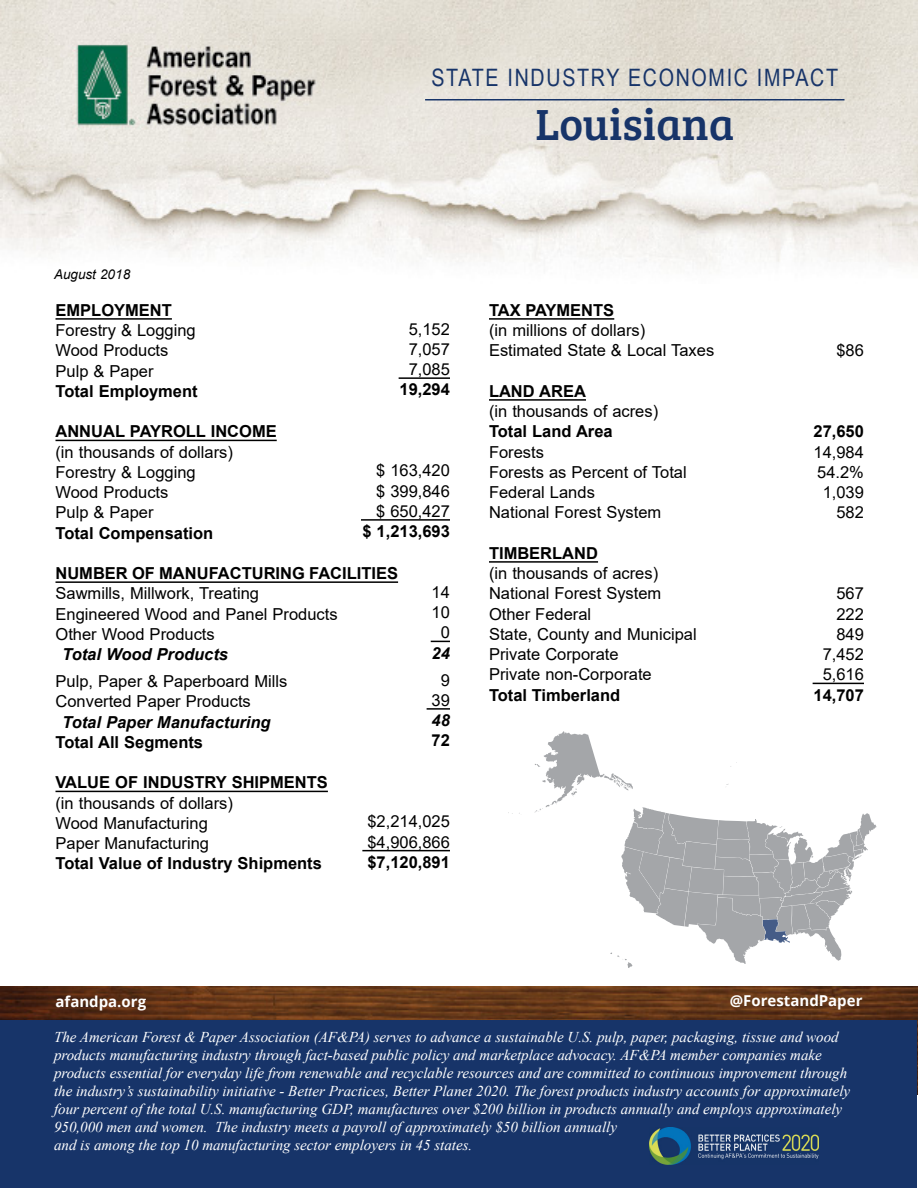
<style>
.page{position:relative;width:918px;height:1188px;background:#fff}
.page>*{position:absolute;margin:0;border:0;box-sizing:border-box;transform-origin:0 0}
.t1{font:45px "Bree Serif";color:#173469}
.t2{font:24px "Arial Narrow";letter-spacing:.07em;color:#173469}
.t3{font:16.5px/20.2px "Arial";color:#000}
.t4{font:700 16.5px "Arial";color:#000}
.t5{font:italic 700 16.5px "Arial";color:#000}
.t6{font:italic 15px/18px "Times New Roman";color:#fff}
.t7{font:700 15px "Open Sans";color:#fff}
.t8{font:italic 13.5px "Arial";color:#000}
</style>
<div class="page">
<img style="left:1px;top:987px;width:917px;height:108px">
<div style="left:1px;top:1020px;width:916px;height:168px;background:#173469"></div>
<img style="left:1px;top:0;width:917px;height:268px">
<img style="left:650px;top:1127px;width:168px;height:38px">
<hr style="left:56px;top:318px;width:116px;height:2px;background:#000">
<hr style="left:56px;top:440px;width:221px;height:1px;background:#000">
<hr style="left:56px;top:581px;width:342px;height:2px;background:#000">
<hr style="left:56px;top:791px;width:272px;height:1px;background:#000">
<hr style="left:425px;top:99px;width:419px;height:1px;background:#173469">
<hr style="left:489px;top:318px;width:125px;height:2px;background:#000">
<hr style="left:489px;top:399px;width:97px;height:2px;background:#000">
<hr style="left:489px;top:561px;width:109px;height:2px;background:#000">
<hr style="left:399px;top:377px;width:51px;height:2px;background:#000">
<hr style="left:361px;top:519px;width:89px;height:2px;background:#000">
<svg style="left:431px;top:641px;width:19px;height:1px"></svg>
<hr style="left:427px;top:708px;width:23px;height:2px;background:#000">
<hr style="left:362px;top:850px;width:88px;height:1px;background:#000">
<hr style="left:813px;top:683px;width:51px;height:1px;background:#000">
<svg style="left:534px;top:731px;width:343px;height:237px"></svg>
<p class="t8" style="left:54px;top:265px;width:78px">August 2018</p>
<h2 class="t2" style="left:431px;top:60px;width:408px">STATE INDUSTRY ECONOMIC IMPACT</h2>
<h1 class="t1" style="left:535px;top:91px;width:200px">Louisiana</h1>
<p class="t4" style="left:56px;top:298px;width:118px">EMPLOYMENT</p>
<p class="t3" style="left:56px;top:320px;width:142px">Forestry &amp; Logging<br>Wood Products<br>Pulp &amp; Paper</p>
<p class="t4" style="left:56px;top:379px;width:144px">Total Employment</p>
<p class="t4" style="left:56px;top:420px;width:223px">ANNUAL PAYROLL INCOME</p>
<p class="t3" style="left:56px;top:442px;width:179px">(in thousands of dollars)<br>Forestry &amp; Logging<br>Wood Products<br>Pulp &amp; Paper</p>
<p class="t4" style="left:56px;top:521px;width:159px">Total Compensation</p>
<p class="t4" style="left:56px;top:562px;width:344px">NUMBER OF MANUFACTURING FACILITIES</p>
<p class="t3" style="left:56px;top:583px;width:284px">Sawmills, Millwork, Treating<br>Engineered Wood and Panel Products<br>Other Wood Products</p>
<p class="t5" style="left:62px;top:643px;width:167px">Total Wood Products</p>
<p class="t3" style="left:56px;top:671px;width:234px">Pulp, Paper &amp; Paperboard Mills<br>Converted Paper Products</p>
<p class="t5" style="left:62px;top:711px;width:210px">Total Paper Manufacturing</p>
<p class="t4" style="left:56px;top:730px;width:149px">Total All Segments</p>
<p class="t4" style="left:56px;top:771px;width:274px">VALUE OF INDUSTRY SHIPMENTS</p>
<p class="t3" style="left:56px;top:793px;width:179px">(in thousands of dollars)<br>Wood Manufacturing<br>Paper Manufacturing</p>
<p class="t4" style="left:56px;top:852px;width:268px">Total Value of Industry Shipments</p>
<p class="t3" style="left:409px;top:319px;width:43px;text-align:justify">5,152<br>7,057<br>7,085</p>
<p class="t4" style="left:400px;top:378px;width:52px">19,294</p>
<p class="t3" style="left:376px;top:460px;width:75px;text-align:justify">$ 163,420 $ 399,846 $ 650,427</p>
<p class="t4" style="left:362px;top:520px;width:89px">$ 1,213,693</p>
<p class="t3" style="left:432px;top:582px;width:20px;text-align:center">14<br>10<br>0</p>
<p class="t5" style="left:432px;top:642px;width:20px">24</p>
<p class="t3" style="left:432px;top:670px;width:20px;text-align:center">9<br>39</p>
<p class="t5" style="left:432px;top:709px;width:20px">48</p>
<p class="t4" style="left:432px;top:729px;width:20px">72</p>
<p class="t3" style="left:367px;top:811px;width:84px">$2,214,025 $4,906,866</p>
<p class="t4" style="left:367px;top:850px;width:84px">$7,120,891</p>
<p class="t4" style="left:489px;top:298px;width:127px">TAX PAYMENTS</p>
<p class="t3" style="left:489px;top:320px;width:227px">(in millions of dollars)<br>Estimated State &amp; Local Taxes</p>
<p class="t4" style="left:489px;top:379px;width:99px">LAND AREA</p>
<p class="t3" style="left:489px;top:401px;width:171px">(in thousands of acres)</p>
<p class="t4" style="left:489px;top:420px;width:125px">Total Land Area</p>
<p class="t3" style="left:489px;top:442px;width:199px">Forests<br>Forests as Percent of Total<br>Federal Lands<br>National Forest System</p>
<p class="t4" style="left:489px;top:541px;width:111px">TIMBERLAND</p>
<p class="t3" style="left:489px;top:563px;width:209px">(in thousands of acres)<br>National Forest System<br>Other Federal<br>State, County and Municipal<br>Private Corporate<br>Private non-Corporate</p>
<p class="t4" style="left:489px;top:683px;width:133px">Total Timberland</p>
<p class="t4" style="left:814px;top:683px;width:52px">14,707</p>
<p class="t3" style="left:836px;top:340px;width:29px">$86</p>
<p class="t4" style="left:814px;top:420px;width:52px">27,650</p>
<p class="t3" style="left:814px;top:442px;width:52px;text-align:right">14,984<br>54.2%<br>1,039<br>582</p>
<p class="t3" style="left:823px;top:583px;width:43px;text-align:right">567<br>222<br>849<br>7,452<br>5,616</p>
<p class="t7" style="left:56px;top:991px;width:92px">afandpa.org</p>
<p class="t7" style="left:730px;top:990px;width:134px">@ForestandPaper</p>
<p class="t6" style="left:54px;top:1027px;width:798px">The American Forest &amp; Paper Association (AF&amp;PA) serves to advance a sustainable U.S. pulp, paper, packaging, tissue and wood products manufacturing industry through fact-based public policy and marketplace advocacy. AF&amp;PA member companies make products essential for everyday life from renewable and recyclable resources and are committed to continuous improvement through the industry’s sustainability initiative - Better Practices, Better Planet 2020. The forest products industry accounts for approximately four percent of the total U.S. manufacturing GDP, manufactures over $200 billion in products annually and employs approximately 950,000 men and women. The industry meets a payroll of approximately $50 billion annually<br>and is among the top 10 manufacturing sector employers in 45 states.</p>
</div>
